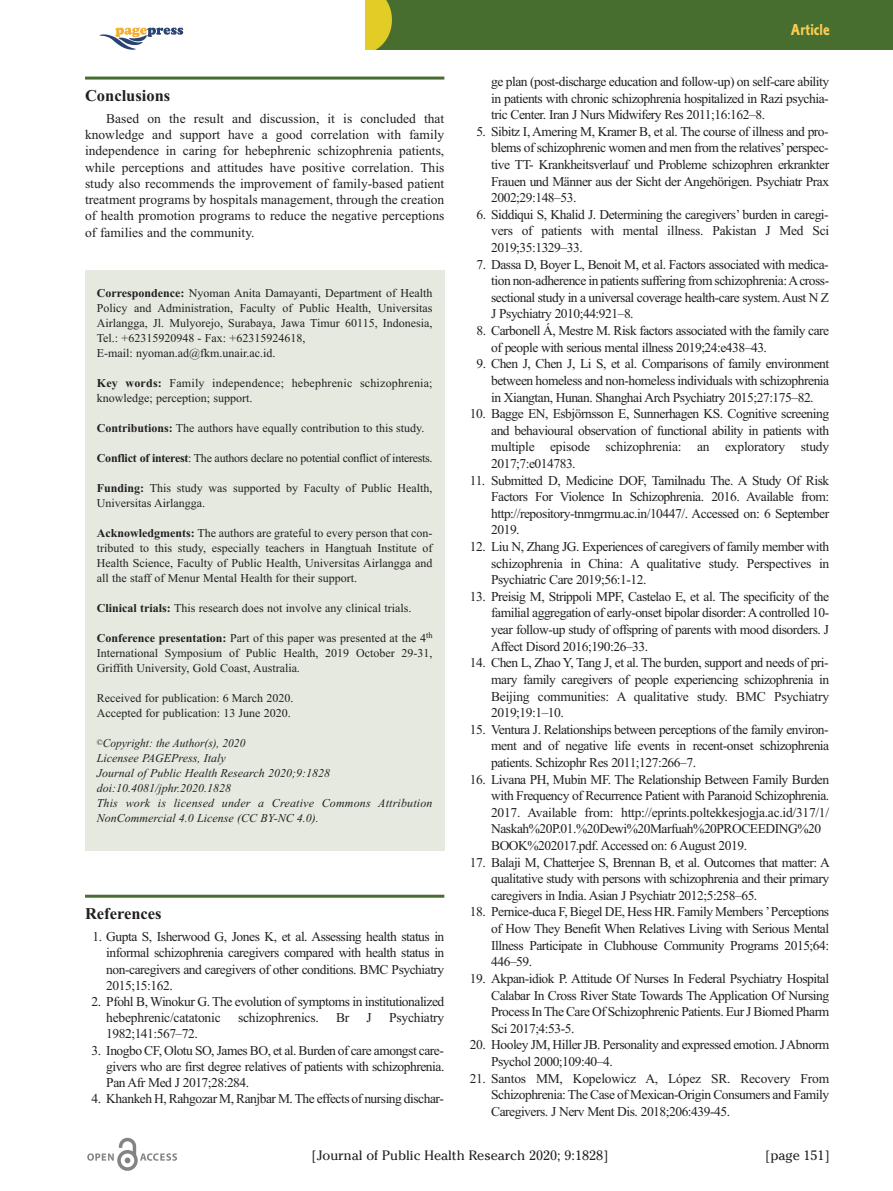
<style>
.page{position:relative;width:893px;height:1191px;background:#fff}
.page>*{position:absolute;margin:0;border:0;box-sizing:border-box;transform-origin:0 0}
.t1{font:700 16.5px "Times New Roman";color:#231f20}
.t2{font:16.5px "Corinthian Bold Condensed Plain";color:#f9cc53}
.t3{font:13.5px/16.6px "Times New Roman";letter-spacing:-.035em;color:#231f20;text-align:justify}
.t4{font:13.5px "Cheltenham";color:#231f20}
.t5{font:13.5px "Times New Roman";letter-spacing:-.015em;color:#231f20}
.t6{font:12px/15px "Times New Roman";color:#231f20}
.t7{font:italic 12px/15px "Times New Roman";color:#231f20;scale:.95 1}
.t8{font:12px "Times New Roman";letter-spacing:-.025em;color:#231f20}
.s1{font-weight:700}
</style>
<div class="page">
<hr style="left:85px;top:77px;width:359px;height:3px;background:#486d30">
<hr style="left:85px;top:894px;width:359px;height:3px;background:#486d30">
<img style="left:87px;top:1137px;width:90px;height:34px">
<div style="left:366px;top:0;width:527px;height:49px;background:#476d2f"></div>
<img style="left:100px;top:27px;width:84px;height:23px">
<div style="left:85px;top:270px;width:359px;height:580px;background:#e5e9e0"></div>
<p class="t2" style="left:791px;top:24px;width:40px">Article</p>
<p class="t3" style="left:491px;top:73px;width:340px">ge plan (post-discharge education and follow-up) on self-care ability in patients with chronic schizophrenia hospitalized in Razi psychia&shy;tric Center. Iran J Nurs Midwifery Res 2011;16:162–8.</p>
<p class="t3" style="left:491px;top:123px;width:340px;text-indent:-15px">5. Sibitz I, Amering M, Kramer B, et al. The course of illness and pro&shy;blems of schizophrenic women and men from the relatives’perspec&shy;tive TT- Krankheitsverlauf und Probleme schizophren erkrankter Frauen und Männer aus der Sicht der Angehörigen. Psychiatr Prax 2002;29:148–53.</p>
<p class="t3" style="left:491px;top:206px;width:340px;text-indent:-15px">6. Siddiqui S, Khalid J. Determining the caregivers’ burden in caregi&shy;vers of patients with mental illness. Pakistan J Med Sci 2019;35:1329–33.</p>
<p class="t3" style="left:491px;top:256px;width:340px;text-indent:-15px">7. Dassa D, Boyer L, Benoit M, et al. Factors associated with medica&shy;tion non-adherence in patients suffering from schizophrenia:Across&shy;sectional study in a universal coverage health-care system. Aust N Z J Psychiatry 2010;44:921–8.</p>
<p class="t3" style="left:491px;top:322px;width:340px;text-indent:-15px">8. Carbonell Á, Mestre M. Risk factors associated with the family care of people with serious mental illness 2019;24:e438–43.</p>
<p class="t3" style="left:491px;top:355px;width:340px;text-indent:-15px">9. Chen J, Chen J, Li S, et al. Comparisons of family environment between homeless and non-homeless individuals with schizophrenia in Xiangtan, Hunan. Shanghai Arch Psychiatry 2015;27:175–82.</p>
<p class="t3" style="left:491px;top:405px;width:340px;text-indent:-21px">10. Bagge EN, Esbjörnsson E, Sunnerhagen KS. Cognitive screening and behavioural observation of functional ability in patients with multiple episode schizophrenia: an exploratory study 2017;7:e014783.</p>
<p class="t3" style="left:491px;top:471px;width:340px;text-indent:-21px">11. Submitted D, Medicine DOF, Tamilnadu The. A Study Of Risk Factors For Violence In Schizophrenia. 2016. Available from: http://repository-tnmgrmu.ac.in/10447/. Accessed on: 6 September 2019.</p>
<p class="t3" style="left:491px;top:538px;width:340px;text-indent:-21px">12. Liu N, Zhang JG. Experiences of caregivers of family member with schizophrenia in China: A qualitative study. Perspectives in Psychiatric Care 2019;56:1-12.</p>
<p class="t3" style="left:491px;top:588px;width:340px;text-indent:-21px">13. Preisig M, Strippoli MPF, Castelao E, et al. The specificity of the familial aggregation of early-onset bipolar disorder:A controlled 10- year follow-up study of offspring of parents with mood disorders. J Affect Disord 2016;190:26–33.</p>
<p class="t3" style="left:491px;top:654px;width:340px;text-indent:-21px">14. Chen L, Zhao Y, Tang J, et al. The burden, support and needs of pri&shy;mary family caregivers of people experiencing schizophrenia in Beijing communities: A qualitative study. BMC Psychiatry 2019;19:1–10.</p>
<p class="t3" style="left:491px;top:720px;width:340px;text-indent:-21px">15. Ventura J. Relationships between perceptions of the family environ&shy;ment and of negative life events in recent-onset schizophrenia patients. Schizophr Res 2011;127:266–7.</p>
<p class="t3" style="left:491px;top:770px;width:340px;text-align:left;text-indent:-21px">16. Livana PH, Mubin MF. The Relationship Between Family Burden with Frequency of Recurrence Patient with Paranoid Schizophrenia.<br>2017. Available from: http://eprints.poltekkesjogja.ac.id/317/1/ Naskah%20P.01.%20Dewi%20Marfuah%20PROCEEDING%20<br>BOOK%202017.pdf. Accessed on: 6 August 2019.</p>
<p class="t3" style="left:491px;top:853px;width:340px;text-indent:-21px">17. Balaji M, Chatterjee S, Brennan B, et al. Outcomes that matter: A qualitative study with persons with schizophrenia and their primary caregivers in India. Asian J Psychiatr 2012;5:258–65.</p>
<p class="t3" style="left:491px;top:903px;width:340px;text-indent:-21px">18. Pernice-duca F, Biegel DE, Hess HR. Family Members ’Perceptions of How They Benefit When Relatives Living with Serious Mental Illness Participate in Clubhouse Community Programs 2015;64:<br>446–59.</p>
<p class="t3" style="left:491px;top:970px;width:340px;text-indent:-21px">19. Akpan-idiok P. Attitude Of Nurses In Federal Psychiatry Hospital Calabar In Cross River State Towards The Application Of Nursing Process In The Care Of Schizophrenic Patients. Eur J Biomed Pharm Sci 2017;4:53-5.</p>
<p class="t3" style="left:491px;top:1036px;width:340px;text-indent:-21px">20. Hooley JM, Hiller JB. Personality and expressed emotion. JAbnorm<br>Psychol 2000;109:40–4.</p>
<p class="t3" style="left:491px;top:1069px;width:340px;text-indent:-21px">21. Santos MM, Kopelowicz A, López SR. Recovery From Schizophrenia: The Case of Mexican-Origin Consumers and Family Caregivers. J Nerv Ment Dis. 2018;206:439-45.</p>
<p class="t4" style="left:311px;top:1147px;width:299px">[Journal of Public Health Research 2020; 9:1828]</p>
<p class="t4" style="left:765px;top:1147px;width:66px">[page 151]</p>
<p class="t1" style="left:85px;top:85px;width:87px">Conclusions</p>
<p class="t3" style="left:85px;top:110px;width:361px;line-height:16.2px;text-indent:21px">Based on the result and discussion, it is concluded that knowledge and support have a good correlation with family independence in caring for hebephrenic schizophrenia patients, while perceptions and attitudes have positive correlation. This study also recommends the improvement of family-based patient treatment programs by hospitals management, through the creation of health promotion programs to reduce the negative perceptions of families and the community.</p>
<p class="t6" style="left:97px;top:285px;width:337px"><span class="s1">Correspondence:</span> Nyoman Anita Damayanti, Department of Health Policy and Administration, Faculty of Public Health, Universitas Airlangga, Jl. Mulyorejo, Surabaya, Jawa Timur 60115, Indonesia, Tel.: +62315920948 - Fax: +62315924618,<br>E-mail: nyoman.ad@fkm.unair.ac.id.</p>
<p class="t6" style="left:97px;top:375px;width:337px"><span class="s1">Key words:</span> Family independence; hebephrenic schizophrenia; knowledge; perception; support.</p>
<p class="t6" style="left:97px;top:420px;width:329px"><span class="s1">Contributions:</span> The authors have equally contribution to this study.</p>
<p class="t8" style="left:97px;top:450px;width:337px"><span class="s1">Conflict of interest</span>: The authors declare no potential conflict of interests.</p>
<p class="t6" style="left:97px;top:480px;width:337px"><span class="s1">Funding:</span> This study was supported by Faculty of Public Health,<br>Universitas Airlangga.</p>
<p class="t6" style="left:97px;top:525px;width:337px;text-align:justify"><span class="s1">Acknowledgments:</span> The authors are grateful to every person that con&shy;tributed to this study, especially teachers in Hangtuah Institute of Health Science, Faculty of Public Health, Universitas Airlangga and all the staff of Menur Mental Health for their support.</p>
<p class="t6" style="left:97px;top:600px;width:316px"><span class="s1">Clinical trials:</span> This research does not involve any clinical trials.</p>
<p class="t6" style="left:97px;top:630px;width:337px;text-align:justify"><span class="s1">Conference presentation:</span> Part of this paper was presented at the 4<sup>th </sup>International Symposium of Public Health, 2019 October 29-31, Griffith University, Gold Coast, Australia.</p>
<p class="t6" style="left:97px;top:690px;width:198px">Received for publication: 6 March 2020.<br>Accepted for publication: 13 June 2020.</p>
<p class="t7" style="left:97px;top:735px;width:355px"><sup>©</sup>Copyright: the Author(s), 2020<br>Licensee PAGEPress, Italy<br>Journal of Public Health Research 2020;9:1828 doi:10.4081/jphr.2020.1828<br>This work is licensed under a Creative Commons Attribution NonCommercial 4.0 License (CC BY-NC 4.0).</p>
<p class="t1" style="left:85px;top:903px;width:78px">References</p>
<p class="t3" style="left:106px;top:928px;width:340px;line-height:16.2px;text-indent:-14px">1. Gupta S, Isherwood G, Jones K, et al. Assessing health status in informal schizophrenia caregivers compared with health status in non-caregivers and caregivers of other conditions. BMC Psychiatry 2015;15:162.</p>
<p class="t3" style="left:106px;top:993px;width:340px;line-height:16.2px;text-indent:-15px">2. Pfohl B, Winokur G. The evolution of symptoms in institutionalized hebephrenic/catatonic</p>
<p class="t5" style="left:238px;top:1009px;width:82px">schizophrenics.</p>
<p class="t3" style="left:336px;top:1009px;width:15px">Br</p>
<p class="t3" style="left:367px;top:1009px;width:7px">J</p>
<p class="t5" style="left:389px;top:1009px;width:57px">Psychiatry</p>
<p class="t3" style="left:106px;top:1025px;width:93px">1982;141:567–72.</p>
<p class="t3" style="left:106px;top:1042px;width:340px;line-height:16.2px;text-indent:-15px">3. Inogbo CF, Olotu SO, James BO, et al. Burden of care amongst care&shy;givers who are first degree relatives of patients with schizophrenia.<br>Pan Afr Med J 2017;28:284.</p>
<p class="t3" style="left:92px;top:1090px;width:354px">4. Khankeh H, Rahgozar M, Ranjbar M. The effects of nursing dischar-</p>
</div>
